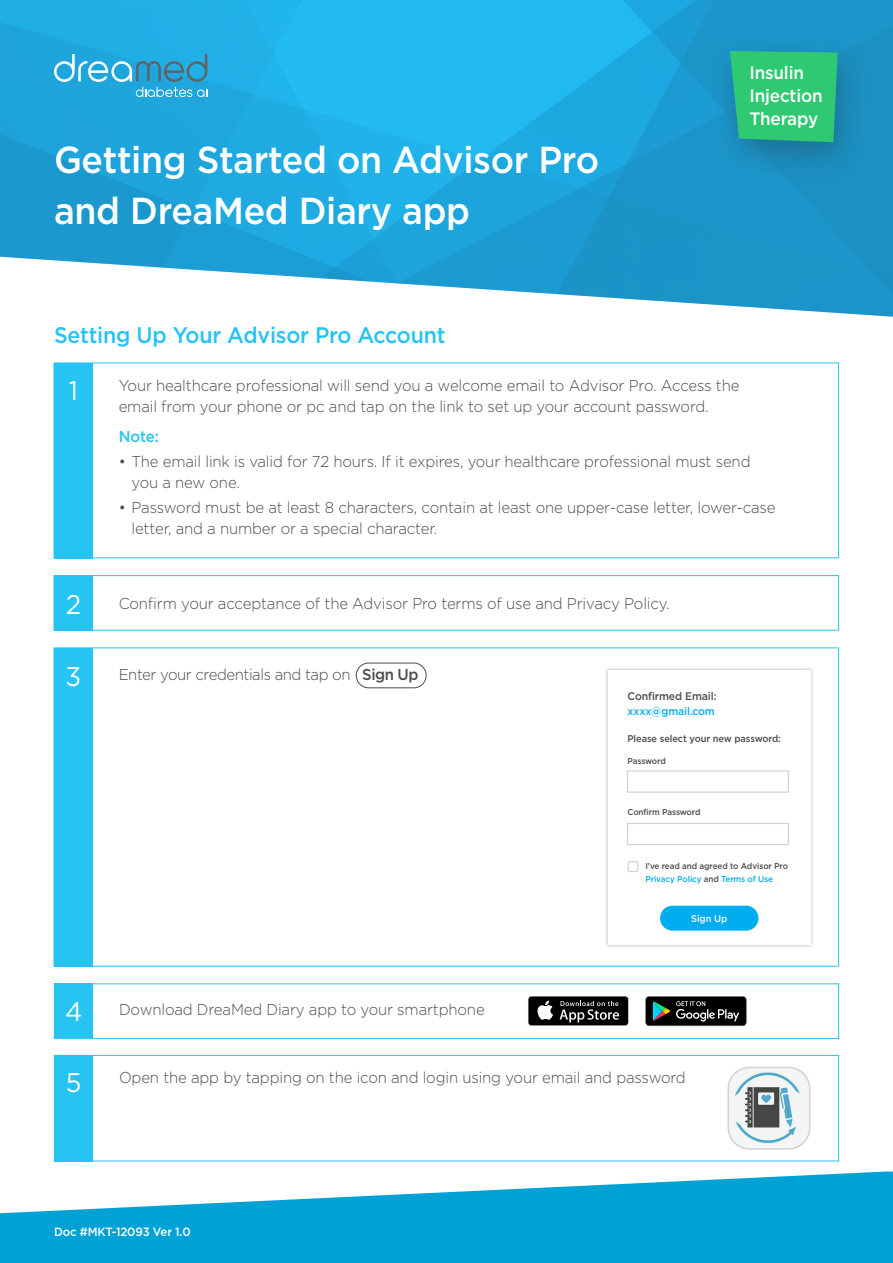
<style>
.page{position:relative;width:893px;height:1263px;background:#fff}
.page>*{position:absolute;margin:0;border:0;box-sizing:border-box;transform-origin:0 0}
.Header_1{font:500 37.5px/51px "Gotham";letter-spacing:-.01em;color:#fff;scale:.95 1}
.Header_number{font:27px "Gotham";color:#fff;scale:.95 1}
.Header_3{font:500 22.5px "Gotham";letter-spacing:-.01em;color:#27c3f3;scale:.95 1}
.Header_number-2{font:500 18px/22.5px "Gotham";letter-spacing:-.01em;color:#fff;scale:.95 1}
.Header_number-3{font:300 15.75px/21px "Gotham";letter-spacing:-.01em;color:#4b4c4d;scale:.95 1}
.Header_number-4{font:300 15.75px "Gotham";letter-spacing:-.03em;color:#4b4c4d;scale:.95 1}
.Header_number-5{font:500 15.75px "Gotham";letter-spacing:-.03em;color:#4b4c4d;scale:.95 1}
.Header_number-6{font:500 15.75px "Gotham";color:#27c3f3;scale:.95 1}
.t1{font:500 12px "Gotham";letter-spacing:-.01em;color:#fff;scale:.95 1}
.Header_number-7{font:500 10.95px "Gotham";letter-spacing:-.01em;color:#4b4c4d;scale:.95 1}
.Header_number-8{font:500 10.95px "Gotham";letter-spacing:-.01em;color:#00aeef;scale:.95 1}
.Header_number-9{font:500 9.75px "Gotham";letter-spacing:-.01em;color:#4b4c4d;scale:.95 1}
.Header_number-10{font:500 9.75px "Gotham";letter-spacing:-.01em;color:#fff;scale:.95 1}
.Header_number-11{font:500 8.55px/13.5px "Gotham";letter-spacing:-.01em;color:#4b4c4d;scale:.95 1}
.s1{color:#00aeef}
</style>
<div class="page">
<svg style="left:0;top:1171px;width:893px;height:92px;fill:#00a1d5"></svg>
<svg style="left:0;top:0;width:893px;height:317px;background:#35aede"></svg>
<div style="left:54px;top:363px;width:38px;height:196px;background:#27c3f3"></div>
<div style="left:54px;top:363px;width:785px;height:195px;border:1px solid #27c3f3"></div>
<div style="left:54px;top:576px;width:38px;height:55px;background:#27c3f3"></div>
<div style="left:54px;top:575px;width:785px;height:55px;border:1px solid #27c3f3"></div>
<svg style="left:54px;top:54px;width:153px;height:43px;background:#3dacd7"></svg>
<div style="left:707px;top:36px;width:162px;height:146px;background:#231f20;opacity:.27"></div>
<svg style="left:730px;top:51px;width:108px;height:91px;background:#2dc276"></svg>
<div style="left:54px;top:647px;width:38px;height:319px;background:#27c3f3"></div>
<div style="left:604px;top:666px;width:210px;height:282px;background:#231f20;opacity:.3"></div>
<div style="left:608px;top:669px;width:202px;height:275px;background:#fff"></div>
<div style="left:627px;top:861px;width:11px;height:11px;border:1px solid #d1d2d4;border-radius:2px"></div>
<div style="left:627px;top:770px;width:162px;height:23px;border:1px solid #d1d2d4"></div>
<div style="left:627px;top:823px;width:162px;height:22px;border:1px solid #d1d2d4"></div>
<div style="left:660px;top:906px;width:98px;height:25px;background:#00aeef;border-radius:12px"></div>
<div style="left:356px;top:663px;width:70px;height:25px;border:1px solid #4b4c4d;border-radius:12px"></div>
<div style="left:54px;top:984px;width:39px;height:54px;background:#27c3f3"></div>
<div style="left:54px;top:983px;width:785px;height:56px;border:1px solid #27c3f3"></div>
<div style="left:54px;top:1055px;width:39px;height:107px;background:#27c3f3"></div>
<div style="left:54px;top:1055px;width:785px;height:106px;border:1px solid #27c3f3"></div>
<img style="left:730px;top:1067px;width:80px;height:80px">
<div style="left:727px;top:1067px;width:83px;height:83px;border:2px solid #d1d2d4;border-radius:21px"></div>
<svg style="left:528px;top:996px;width:101px;height:30px"></svg>
<div style="left:529px;top:997px;width:99px;height:28px;background:#000;border-radius:3px"></div>
<svg style="left:537px;top:1001px;width:16px;height:19px"></svg>
<svg style="left:560px;top:1001px;width:59px;height:21px"></svg>
<svg style="left:645px;top:996px;width:101px;height:30px;background:#252b2a"></svg>
<p class="Header_1" style="left:54px;top:134px;width:575px">Getting Started on Advisor Pro and DreaMed Diary app</p>
<p class="Header_number-2" style="left:749px;top:62px;width:79px">Insulin<br>Injection<br>Therapy</p>
<p class="Header_3" style="left:54px;top:321px;width:414px">Setting Up Your Advisor Pro Account</p>
<p class="Header_number-3" style="left:119px;top:374px;width:655px">Your healthcare professional will send you a welcome email to Advisor Pro. Access the</p>
<p class="Header_number" style="left:69px;top:373px;width:11px">1</p>
<p class="Header_number-3" style="left:119px;top:395px;width:622px">email from your phone or pc and tap on the link to set up your account password.</p>
<p class="Header_number-6" style="left:119px;top:426px;width:44px">Note:</p>
<p class="Header_number-3" style="left:131px;top:450px;width:653px;text-indent:-13px">• The email link is valid for 72 hours itIf. expires, your healthcare professional must send you a new one.</p>
<p class="Header_number-3" style="left:131px;top:497px;width:680px;text-indent:-13px">• Password must be at least 8 characters, contain at least one upper-case letter, lower-case letter, and a number or a special character.</p>
<p class="Header_number" style="left:66px;top:587px;width:18px">2</p>
<p class="Header_number-3" style="left:119px;top:593px;width:581px">Confirm your acceptance of the Advisor Pro terms of use and Privacy Policy.</p>
<p class="Header_number" style="left:66px;top:659px;width:18px">3</p>
<p class="Header_number-4" style="left:119px;top:665px;width:246px">Enter your credentials and tap on</p>
<p class="Header_number-5" style="left:362px;top:664px;width:61px">Sign Up</p>
<p class="Header_number-7" style="left:627px;top:688px;width:95px">Confirmed Email:</p>
<p class="Header_number-8" style="left:627px;top:704px;width:94px">xxxx@gmail.com</p>
<p class="Header_number-9" style="left:627px;top:732px;width:163px">Please select your new password:</p>
<p class="Header_number-11" style="left:627px;top:754px;width:42px">Password</p>
<p class="Header_number-11" style="left:627px;top:805px;width:78px">Confirm Password</p>
<p class="Header_number-11" style="left:645px;top:859px;width:152px">’I ve read and agreed to Advisor Pro<br><span class="s1">Privacy Policy</span> and <span class="s1">Terms of Use</span></p>
<p class="Header_number-10" style="left:691px;top:912px;width:39px">Sign Up</p>
<p class="Header_number" style="left:65px;top:994px;width:20px">4</p>
<p class="Header_number-3" style="left:119px;top:999px;width:386px">Download DreaMed Diary app to your smartphone</p>
<p class="Header_number" style="left:66px;top:1065px;width:18px">5</p>
<p class="Header_number-3" style="left:119px;top:1067px;width:598px">Open the app by tapping on the icon and login using your email and password</p>
<p class="t1" style="left:54px;top:1224px;width:145px">Doc #MKT-12093 Ver 1.0</p>
</div>
